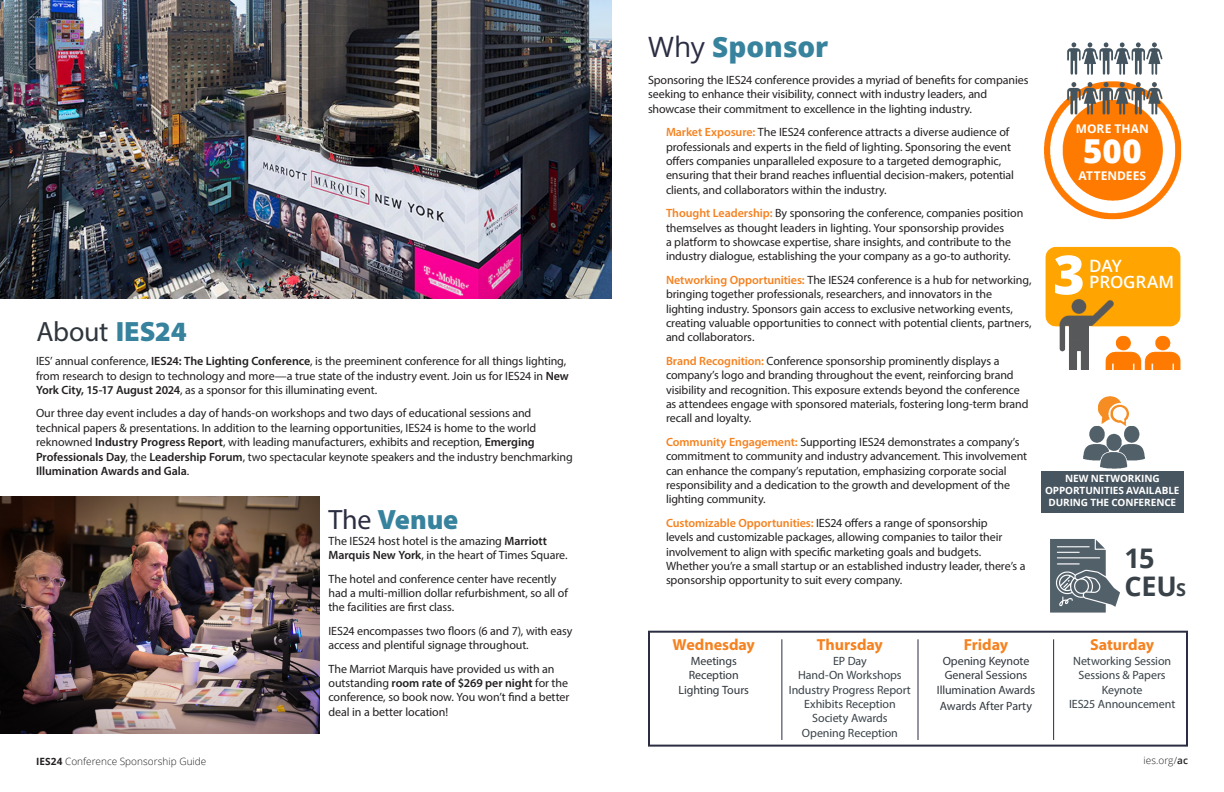
<style>
.page{position:relative;width:1224px;height:792px;background:#fff}
.page>*{position:absolute;margin:0;border:0;box-sizing:border-box;transform-origin:0 0}
.t1{font:800 54px "Open Sans";color:#fff}
.t2{font:800 33px "Open Sans";color:#fff}
.t3{font:28px "Myriad Pro";letter-spacing:-.01em;color:#30363d}
.t4{font:800 28px "Open Sans";letter-spacing:-.005em;color:#37829d}
.t5{font:900 28px "Myriad Pro";letter-spacing:-.005em;color:#37829d}
.t6{font:700 27px "Open Sans";color:#394248}
.t7{font:600 17px "Open Sans";letter-spacing:-.01em;color:#fff}
.t8{font:700 16px "Myriad Pro";color:#f58220}
.t9{font:12px/14.4px "Myriad Pro";letter-spacing:-.01em;color:#231f20}
.t10{font:12px "Myriad Pro";letter-spacing:-.005em;color:#394248}
.t11{font:12px "Myriad Pro";letter-spacing:-.01em;color:#30363d}
.t12{font:700 12px "Open Sans";letter-spacing:.005em;color:#fff}
.t13{font:700 10px/12px "Open Sans";letter-spacing:-.01em;color:#fff;text-align:center}
.t14{font:300 10px "Open Sans";letter-spacing:.005em;color:#231f20}
.s1{font-weight:900;color:#37829d}
.s2{font-weight:600}
.s3{font-weight:400;color:#2b2d42}
.s4{font-weight:600;color:#f58220}
.s5{font-size:18px}
.s6{font-weight:700}
</style>
<div class="page">
<img style="left:0;top:0;width:612px;height:299px">
<img style="left:1044px;top:42px;width:138px;height:178px">
<img style="left:1050px;top:539px;width:70px;height:74px">
<img style="left:1045px;top:246px;width:136px;height:123px">
<img style="left:1083px;top:396px;width:62px;height:73px">
<div style="left:1041px;top:471px;width:143px;height:41px;background:#475560"></div>
<img style="left:0;top:496px;width:320px;height:237px">
<div style="left:648px;top:631px;width:540px;height:116px;border:2px solid #2b2d42"></div>
<hr style="left:781px;top:639px;width:1px;height:101px;background:#2b2d42">
<hr style="left:918px;top:639px;width:1px;height:101px;background:#2b2d42">
<hr style="left:1053px;top:639px;width:1px;height:101px;background:#2b2d42">
<p class="t3" style="left:37px;top:315px;width:152px">About <span class="s1">IES24</span></p>
<p class="t9" style="left:36px;top:354px;width:534px">IES’ annual conference, <span class="s2">IES24: The Lighting Conference</span>, is the preeminent conference for all things lighting, from research to design to technology and more—a true state of the industry event. Join us for IES24 in <span class="s2">New<br>York City, 15-17 August 2024</span>, as a sponsor for this illuminating event.</p>
<p class="t9" style="left:36px;top:406px;width:538px">Our three day event includes a day of hands-on workshops and two days of educational sessions and technical papers &amp; presentations. In addition to the learning opportunities, IES24 is home to the world reknowned <span class="s2">Industry Progress Report</span>, with leading manufacturers, exhibits and reception, <span class="s2">Emerging Professionals Day</span>, the <span class="s2">Leadership Forum</span>, two spectacular keynote speakers and the industry benchmarking <span class="s2">Illumination Awards and Gala</span>.</p>
<p class="t5" style="left:328px;top:500px;width:131px"><span class="s3">The</span> Venue</p>
<p class="t9" style="left:328px;top:533px;width:241px">The IES24 host hotel is the amazing <span class="s2">Marriott<br>Marquis New York</span>, in the heart of Times Square.</p>
<p class="t9" style="left:328px;top:571px;width:241px">The hotel and conference center have recently had a multi-million dollar refurbishment, so all of the facilities are first class.</p>
<p class="t9" style="left:328px;top:623px;width:245px">IES24 encompasses two floors (6 and 7), with easy access and plentiful signage throughout.</p>
<p class="t9" style="left:328px;top:661px;width:242px">The Marriot Marquis have provided us with an outstanding <span class="s2">room rate of $269 per night</span> for the conference, so book now. You won’t find a better deal in a better location!</p>
<p class="t4" style="left:648px;top:26px;width:182px"><span class="s3">Why</span> Sponsor</p>
<p class="t9" style="left:648px;top:73px;width:382px">Sponsoring the IES24 conference provides a myriad of benefits for companies seeking to enhance their visibility, connect with industry leaders, and showcase their commitment to excellence in the lighting industry.</p>
<p class="t9" style="left:666px;top:125px;width:350px"><span class="s4">Market Exposure:</span> The IES24 conference attracts a diverse audience of professionals and experts in the field of lighting. Sponsoring the event offers companies unparalleled exposure to a targeted demographic, ensuring that their brand reaches influential decision-makers, potential clients, and collaborators within the industry.</p>
<p class="t9" style="left:666px;top:206px;width:359px"><span class="s4">Thought Leadership:</span> By sponsoring the conference, companies position themselves as thought leaders in lighting. Your sponsorship provides<br>a platform to showcase expertise, share insights, and contribute to the industry dialogue, establishing the your company as a go-to authority.</p>
<p class="t9" style="left:666px;top:272px;width:367px"><span class="s4">Networking Opportunities:</span> The IES24 conference is a hub for networking, bringing together professionals, researchers, and innovators in the lighting industry. Sponsors gain access to exclusive networking events, creating valuable opportunities to connect with potential clients, partners, and collaborators.</p>
<p class="t9" style="left:666px;top:353px;width:364px"><span class="s4">Brand Recognition:</span> Conference sponsorship prominently displays a company’s logo and branding throughout the event, reinforcing brand visibility and recognition. This exposure extends beyond the conference as attendees engage with sponsored materials, fostering long-term brand recall and loyalty.</p>
<p class="t9" style="left:666px;top:434px;width:363px"><span class="s4">Community Engagement:</span> Supporting IES24 demonstrates a company’s commitment to community and industry advancement. This involvement can enhance the company’s reputation, emphasizing corporate social responsibility and a dedication to the growth and development of the lighting community.</p>
<p class="t9" style="left:666px;top:515px;width:361px"><span class="s4">Customizable Opportunities:</span> IES24 offers a range of sponsorship<br>levels and customizable packages, allowing companies to tailor their involvement to align with specific marketing goals and budgets.<br>Whether you’re a small startup or an established industry leader, there’s a sponsorship opportunity to suit every company.</p>
<p class="t12" style="left:1076px;top:120px;width:75px">MORE THAN</p>
<p class="t2" style="left:1083px;top:126px;width:60px">500</p>
<p class="t12" style="left:1079px;top:167px;width:69px">ATTENDEES</p>
<p class="t1" style="left:1053px;top:234px;width:33px">3</p>
<p class="t7" style="left:1089px;top:254px;width:34px">DAY</p>
<p class="t7" style="left:1089px;top:270px;width:86px">PROGRAM</p>
<p class="t13" style="left:1045px;top:472px;width:136px">NEW NETWORKING<br>OPPORTUNITIES AVAILABLE<br>DURING THE CONFERENCE</p>
<p class="t6" style="left:1125px;top:539px;width:31px">15</p>
<p class="t6" style="left:1125px;top:567px;width:63px">CEU<span class="s5">S</span></p>
<p class="t8" style="left:673px;top:635px;width:84px">Wednesday</p>
<p class="t11" style="left:691px;top:653px;width:47px">Meetings</p>
<p class="t11" style="left:689px;top:668px;width:51px">Reception</p>
<p class="t11" style="left:679px;top:682px;width:72px">Lighting Tours</p>
<p class="t8" style="left:817px;top:635px;width:68px">Thursday</p>
<p class="t10" style="left:833px;top:653px;width:35px">EP Day</p>
<p class="t10" style="left:798px;top:668px;width:105px">Hand-On Workshops</p>
<p class="t10" style="left:789px;top:682px;width:124px">Industry Progress Report</p>
<p class="t10" style="left:804px;top:697px;width:93px">Exhibits Reception</p>
<p class="t10" style="left:812px;top:711px;width:77px">Society Awards</p>
<p class="t10" style="left:802px;top:725px;width:98px">Opening Reception</p>
<p class="t8" style="left:964px;top:635px;width:46px">Friday</p>
<p class="t11" style="left:943px;top:653px;width:88px">Opening Keynote</p>
<p class="t11" style="left:945px;top:668px;width:84px">General Sessions</p>
<p class="t11" style="left:937px;top:682px;width:100px">Illumination Awards</p>
<p class="t11" style="left:940px;top:699px;width:94px">Awards After Party</p>
<p class="t8" style="left:1090px;top:635px;width:66px">Saturday</p>
<p class="t10" style="left:1073px;top:653px;width:100px">Networking Session</p>
<p class="t10" style="left:1079px;top:668px;width:89px">Sessions &amp; Papers</p>
<p class="t10" style="left:1102px;top:682px;width:42px">Keynote</p>
<p class="t10" style="left:1069px;top:697px;width:108px">IES25 Announcement</p>
<p class="t14" style="left:36px;top:755px;width:172px"><span class="s6">IES24</span> Conference Sponsorship Guide</p>
<p class="t14" style="left:1143px;top:754px;width:46px">ies.org/<span class="s2">ac</span></p>
</div>
